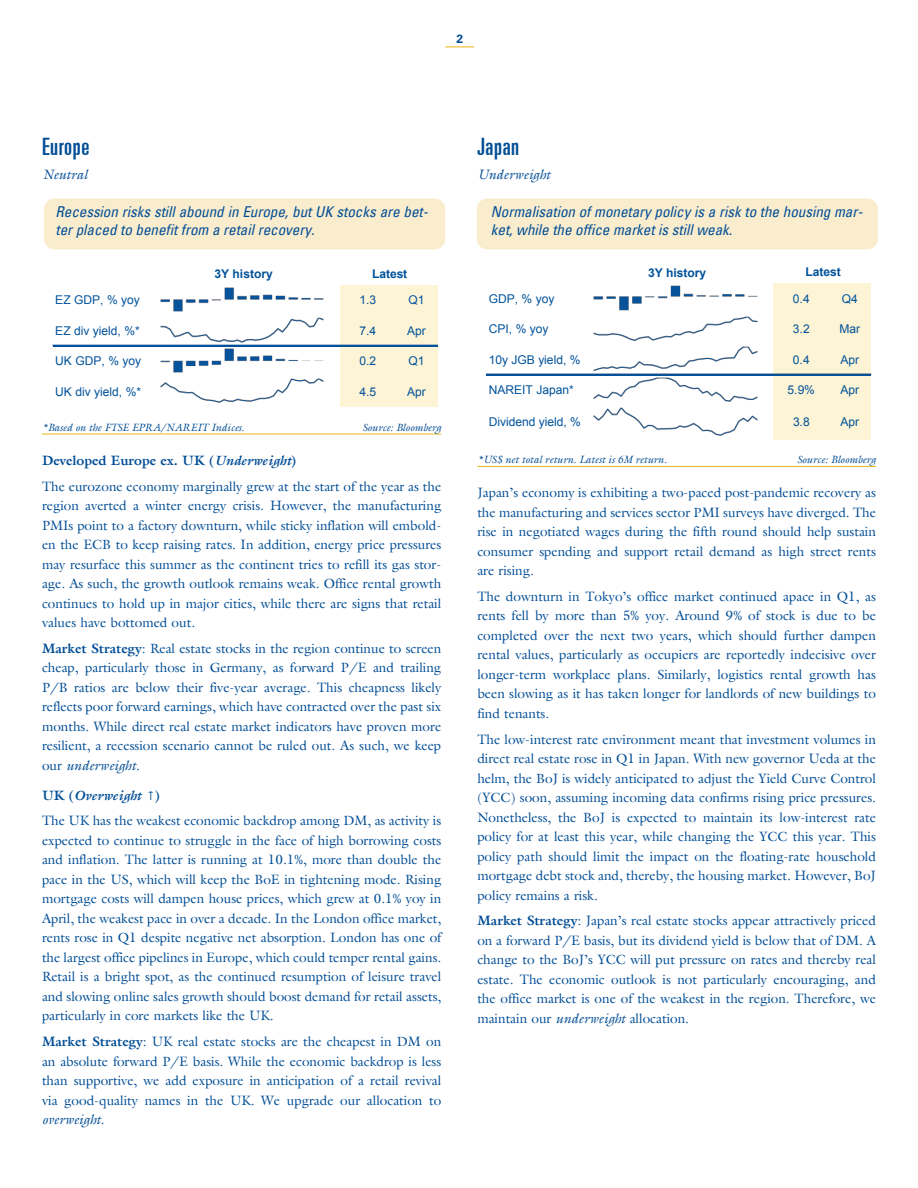
<style>
.page{position:relative;width:918px;height:1188px;background:#fff}
.page>*{position:absolute;margin:0;border:0;box-sizing:border-box;transform-origin:0 0}
.B-head{font:ultra-condensed 24px "Univers";letter-spacing:.025em;color:#014d95}
.Callout{font:italic condensed 15px/17.2px "Univers";color:#014d95}
.Body{font:13.5px/19.5px "Galliard";color:#014d95;text-align:justify}
.Body-2{font:700 13.5px "Galliard";color:#014d95}
.Body-3{font:italic 13.5px "Galliard";color:#014d95}
.Body-4{font:italic 700 13.5px "Galliard";color:#014d95}
.t1{font:12px "Arial";letter-spacing:-.005em;color:#01529b}
.t2{font:700 12px "Arial";color:#01529b}
.t3{font:700 12px "Univers";color:#014d95}
.Notes{font:italic 10.5px "Galliard";color:#014d95}
.SOURCE__flush_right{font:italic 10.5px "Galliard";color:#014d95}
.s1{font-style:italic}
.s2{font-weight:700}
.s3{font-style:normal}
</style>
<div class="page">
<div style="left:44px;top:198px;width:401px;height:51px;background:#faedce;border-radius:11px"></div>
<div style="left:477px;top:198px;width:401px;height:51px;background:#faedce;border-radius:11px"></div>
<svg style="left:445px;top:46px;width:29px;height:1px"></svg>
<hr style="left:42px;top:434px;width:399px;height:1px;background:#eab610">
<hr style="left:477px;top:466px;width:399px;height:1px;background:#eab610">
<div style="left:774px;top:283px;width:97px;height:31px;background:#fcf4d4"></div>
<img style="left:593px;top:285px;width:165px;height:26px">
<div style="left:774px;top:314px;width:97px;height:30px;background:#fcf4d4"></div>
<div style="left:774px;top:344px;width:97px;height:31px;background:#fcf4d4"></div>
<div style="left:774px;top:375px;width:97px;height:30px;background:#fcf4d4"></div>
<div style="left:774px;top:405px;width:97px;height:34px;background:#fcf4d4"></div>
<hr style="left:486px;top:374px;width:385px;height:1px;background:#01529b">
<div style="left:340px;top:285px;width:98px;height:31px;background:#fcf4d4"></div>
<img style="left:160px;top:287px;width:164px;height:25px">
<div style="left:340px;top:315px;width:98px;height:31px;background:#fcf4d4"></div>
<div style="left:340px;top:346px;width:98px;height:30px;background:#fcf4d4"></div>
<div style="left:340px;top:376px;width:98px;height:31px;background:#fcf4d4"></div>
<hr style="left:53px;top:345px;width:385px;height:2px;background:#01529b">
<p class="t3" style="left:456px;top:32px;width:8px">2</p>
<p class="B-head" style="left:42px;top:135px;width:49px">Europe</p>
<p class="Body-3" style="left:42px;top:168px;width:47px">Neutral</p>
<p class="Callout" style="left:56px;top:203px;width:374px">Recession risks still abound in Europe, but UK stocks are bet&shy;ter placed to benefit from a retail recovery.</p>
<p class="B-head" style="left:477px;top:135px;width:43px">Japan</p>
<p class="Body-3" style="left:477px;top:168px;width:75px">Underweight</p>
<p class="Callout" style="left:491px;top:203px;width:373px">Normalisation of monetary policy is a risk to the housing mar&shy;ket, while the office market is still weak.</p>
<p class="t2" style="left:215px;top:266px;width:60px">3Y history</p>
<p class="t2" style="left:805px;top:264px;width:37px">Latest</p>
<p class="t2" style="left:648px;top:265px;width:60px">3Y history</p>
<p class="t2" style="left:372px;top:265px;width:37px">Latest</p>
<p class="t1" style="left:55px;top:292px;width:86px">EZ GDP, % yoy</p>
<p class="t1" style="left:360px;top:292px;width:18px">1.3</p>
<p class="t1" style="left:408px;top:292px;width:18px">Q1</p>
<p class="t1" style="left:55px;top:323px;width:86px">EZ div yield, %*</p>
<p class="t1" style="left:360px;top:323px;width:18px">7.4</p>
<p class="t1" style="left:407px;top:323px;width:20px">Apr</p>
<p class="t1" style="left:55px;top:353px;width:87px">UK GDP, % yoy</p>
<p class="t1" style="left:360px;top:353px;width:18px">0.2</p>
<p class="t1" style="left:408px;top:353px;width:18px">Q1</p>
<p class="t1" style="left:55px;top:384px;width:87px">UK div yield, %*</p>
<p class="t1" style="left:360px;top:384px;width:18px">4.5</p>
<p class="t1" style="left:407px;top:384px;width:20px">Apr</p>
<p class="Notes" style="left:42px;top:423px;width:204px">*Based on the FTSE EPRA/NAREIT Indices.</p>
<p class="SOURCE__flush_right" style="left:362px;top:423px;width:80px">Source: Bloomberg</p>
<p class="Body-2" style="left:42px;top:455px;width:256px">Developed Europe ex. UK (<span class="s1">Underweight</span>)</p>
<p class="Body" style="left:42px;top:478px;width:401px">The eurozone economy marginally grew at the start of the year as the region averted a winter energy crisis. However, the manufacturing PMIs point to a factory downturn, while sticky inflation will embold&shy;en the ECB to keep raising rates. In addition, energy price pressures may resurface this summer as the continent tries to refill its gas stor&shy;age. As such, the growth outlook remains weak. Office rental growth continues to hold up in major cities, while there are signs that retail values have bottomed out.</p>
<p class="Body" style="left:42px;top:640px;width:401px"><span class="s2">Market Strategy</span>: Real estate stocks in the region continue to screen cheap, particularly those in Germany, as forward P/E and trailing P/B ratios are below their five-year average. This cheapness likely reflects poor forward earnings, which have contracted over the past six months. While direct real estate market indicators have proven more resilient, a recession scenario cannot be ruled out. As such, we keep our <span class="s1">underweight</span>.</p>
<p class="Body-4" style="left:42px;top:790px;width:120px"><span class="s3">UK (</span>Overweight ↑<span class="s3">)</span></p>
<p class="Body" style="left:42px;top:812px;width:401px">The UK has the weakest economic backdrop among DM, as activity is expected to continue to struggle in the face of high borrowing costs and inflation. The latter is running at 10.1%, more than double the pace in the US, which will keep the BoE in tightening mode. Rising mortgage costs will dampen house prices, which grew at 0.1% yoy in April, the weakest pace in over a decade. In the London office market, rents rose in Q1 despite negative net absorption. London has one of the largest office pipelines in Europe, which could temper rental gains.<br>Retail is a bright spot, as the continued resumption of leisure travel and slowing online sales growth should boost demand for retail assets, particularly in core markets like the UK.</p>
<p class="Body" style="left:42px;top:1033px;width:401px"><span class="s2">Market Strategy</span>: UK real estate stocks are the cheapest in DM on an absolute forward P/E basis. While the economic backdrop is less than supportive, we add exposure in anticipation of a retail revival via good-quality names in the UK. We upgrade our allocation to <span class="s1">overweight</span>.</p>
<p class="t1" style="left:489px;top:291px;width:67px">GDP, % yoy</p>
<p class="t1" style="left:793px;top:291px;width:18px">0.4</p>
<p class="t1" style="left:842px;top:291px;width:18px">Q4</p>
<p class="t1" style="left:489px;top:321px;width:61px">CPI, % yoy</p>
<p class="t1" style="left:793px;top:321px;width:18px">3.2</p>
<p class="t1" style="left:840px;top:321px;width:22px">Mar</p>
<p class="t1" style="left:489px;top:352px;width:93px">10y JGB yield, %</p>
<p class="t1" style="left:793px;top:352px;width:18px">0.4</p>
<p class="t1" style="left:841px;top:352px;width:20px">Apr</p>
<p class="t1" style="left:489px;top:382px;width:87px">NAREIT Japan*</p>
<p class="t1" style="left:788px;top:382px;width:29px">5.9%</p>
<p class="t1" style="left:841px;top:382px;width:20px">Apr</p>
<p class="t1" style="left:489px;top:414px;width:94px">Dividend yield, %</p>
<p class="t1" style="left:793px;top:414px;width:18px">3.8</p>
<p class="t1" style="left:841px;top:414px;width:20px">Apr</p>
<p class="Notes" style="left:477px;top:455px;width:191px">*US$ net total return. Latest is 6M return.</p>
<p class="SOURCE__flush_right" style="left:797px;top:455px;width:80px">Source: Bloomberg</p>
<p class="Body" style="left:477px;top:484px;width:400px">Japan’s economy is exhibiting a two-paced post-pandemic recovery as the manufacturing and services sector PMI surveys have diverged. The rise in negotiated wages during the fifth round should help sustain consumer spending and support retail demand as high street rents are rising.</p>
<p class="Body" style="left:477px;top:588px;width:400px">The downturn in Tokyo’s office market continued apace in Q1, as rents fell by more than 5% yoy. Around 9% of stock is due to be completed over the next two years, which should further dampen rental values, particularly as occupiers are reportedly indecisive over longer-term workplace plans. Similarly, logistics rental growth has been slowing as it has taken longer for landlords of new buildings to find tenants.</p>
<p class="Body" style="left:477px;top:730px;width:400px">The low-interest rate environment meant that investment volumes in direct real estate rose in Q1 in Japan. With new governor Ueda at the helm, the BoJ is widely anticipated to adjust the Yield Curve Control (YCC) soon, assuming incoming data confirms rising price pressures.<br>Nonetheless, the BoJ is expected to maintain its low-interest rate policy for at least this year, while changing the YCC this year. This policy path should limit the impact on the floating-rate household mortgage debt stock and, thereby, the housing market. However, BoJ policy remains a risk.</p>
<p class="Body" style="left:477px;top:912px;width:400px"><span class="s2">Market Strategy</span>: Japan’s real estate stocks appear attractively priced on a forward P/E basis, but its dividend yield is below that of DM. A change to the BoJ’s YCC will put pressure on rates and thereby real estate. The economic outlook is not particularly encouraging, and the office market is one of the weakest in the region. Therefore, we maintain our <span class="s1">underweight</span> allocation.</p>
</div>
